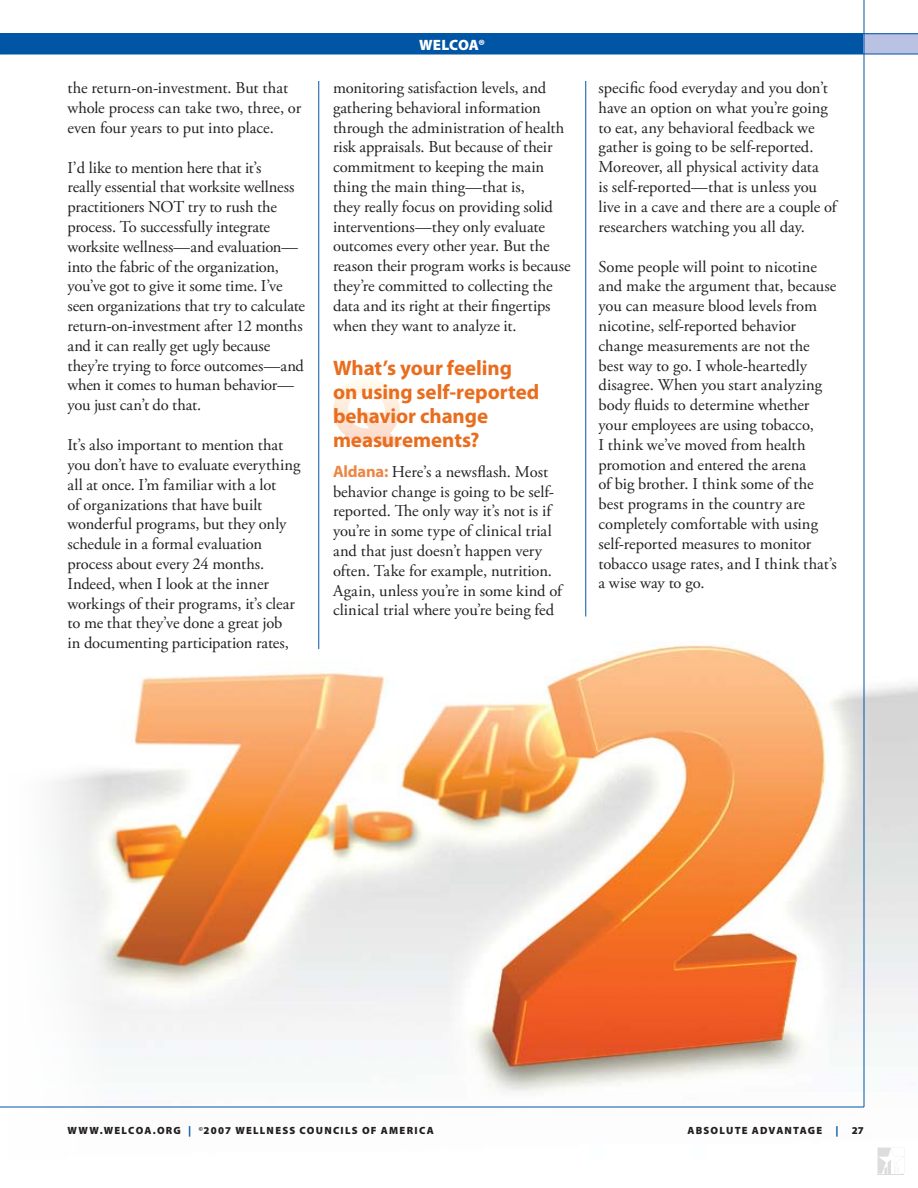
<style>
.page{position:relative;width:918px;height:1188px;background:#fff}
.page>*{position:absolute;margin:0;border:0;box-sizing:border-box;transform-origin:0 0}
.t1{font:700 21px/24px "Myriad Pro";letter-spacing:-.005em;color:#e96d1f}
.t2{font:16.5px/19.8px "Adobe Garamond Pro";letter-spacing:-.005em;color:#231f20}
.t3{font:900 15px "Myriad Pro";letter-spacing:-.005em;color:#fff}
.t4{font:900 10.5px "Myriad Pro";letter-spacing:.115em;color:#231f20}
.s1{font-family:"Myriad Pro";font-weight:700;color:#ed8644}
.s2{color:#0055a4}
</style>
<div class="page">
<svg style="left:333px;top:378px;width:70px;height:68px"></svg>
<img style="left:0;top:608px;width:918px;height:567px">
<hr style="left:585px;top:81px;width:1px;height:535px;background:#0055a4">
<hr style="left:318px;top:81px;width:1px;height:568px;background:#0055a4">
<div style="left:0;top:34px;width:918px;height:20px;background:#0055a4"></div>
<div style="left:864px;top:34px;width:54px;height:20px;background:#b9c2e2"></div>
<hr style="left:0;top:33px;width:918px;height:1px;background:#0055a4">
<hr style="left:0;top:54px;width:918px;height:1px;background:#0055a4">
<hr style="left:864px;top:0;width:1px;height:1107px;background:#0055a4">
<hr style="left:0;top:1107px;width:864px;height:1px;background:#0055a4">
<svg style="left:878px;top:1148px;width:26px;height:27px"></svg>
<p class="t2" style="left:68px;top:78px;width:235px">the return-on-investment. But that whole process can take two, three, or even four years to put into place.</p>
<p class="t2" style="left:68px;top:158px;width:239px">I’d like to mention here that it’s<br>really essential that worksite wellness practitioners NOT try to rush the process. To successfully integrate worksite wellness—and evaluation— into the fabric of the organization, you’ve got to give it some time. I’ve seen organizations that try to calculate return-on-investment after 12 months and it can really get ugly because they’re trying to force outcomes—and when it comes to human behavior— you just can’t do that.</p>
<p class="t2" style="left:68px;top:436px;width:234px">It’s also important to mention that you don’t have to evaluate everything all at once. I’m familiar with a lot<br>of organizations that have built wonderful programs, but they only schedule in a formal evaluation process about every 24 months.<br>Indeed, when I look at the inner workings of their programs, it’s clear to me that they’ve done a great job<br>in documenting participation rates,</p>
<p class="t3" style="left:419px;top:36px;width:68px">WELCOA®</p>
<p class="t2" style="left:333px;top:78px;width:239px">monitoring satisfaction levels, and gathering behavioral information through the administration of health risk appraisals. But because of their commitment to keeping the main thing the main thing—that is,<br>they really focus on providing solid interventions—they only evaluate outcomes every other year. But the reason their program works is because they’re committed to collecting the data and its right at their fingertips when they want to analyze it.</p>
<p class="t1" style="left:333px;top:356px;width:208px">What’s your feeling on using self-reported behavior change measurements?</p>
<p class="t2" style="left:333px;top:462px;width:231px"><span class="s1">Aldana:</span> Here’s a newsflash. Most behavior change is going to be self&shy;reported. The only way it’s not is if you’re in some type of clinical trial and that just doesn’t happen very often. Take for example, nutrition.<br>Again, unless you’re in some kind of clinical trial where you’re being fed</p>
<p class="t2" style="left:599px;top:78px;width:240px">specific food everyday and you don’t have an option on what you’re going to eat, any behavioral feedback we gather is going to be self-reported.<br>Moreover, all physical activity data<br>is self-reported—that is unless you live in a cave and there are a couple of researchers watching you all day.</p>
<p class="t2" style="left:599px;top:257px;width:240px">Some people will point to nicotine and make the argument that, because you can measure blood levels from nicotine, self-reported behavior change measurements are not the best way to go. I whole-heartedly disagree. When you start analyzing body fluids to determine whether your employees are using tobacco,<br>I think we’ve moved from health promotion and entered the arena<br>of big brother. I think some of the best programs in the country are completely comfortable with using self-reported measures to monitor tobacco usage rates, and I think that’s a wise way to go.</p>
<p class="t4" style="left:67px;top:1124px;width:368px">WWW.WELCOA.ORG <span class="s2">|</span> <sup>©</sup>2007 WELLNESS COUNCILS OF AMERICA</p>
<p class="t4" style="left:687px;top:1124px;width:153px">ABSOLUTE ADVANTAGE <span class="s2">|</span></p>
<p class="t4" style="left:852px;top:1124px;width:14px">27</p>
</div>
